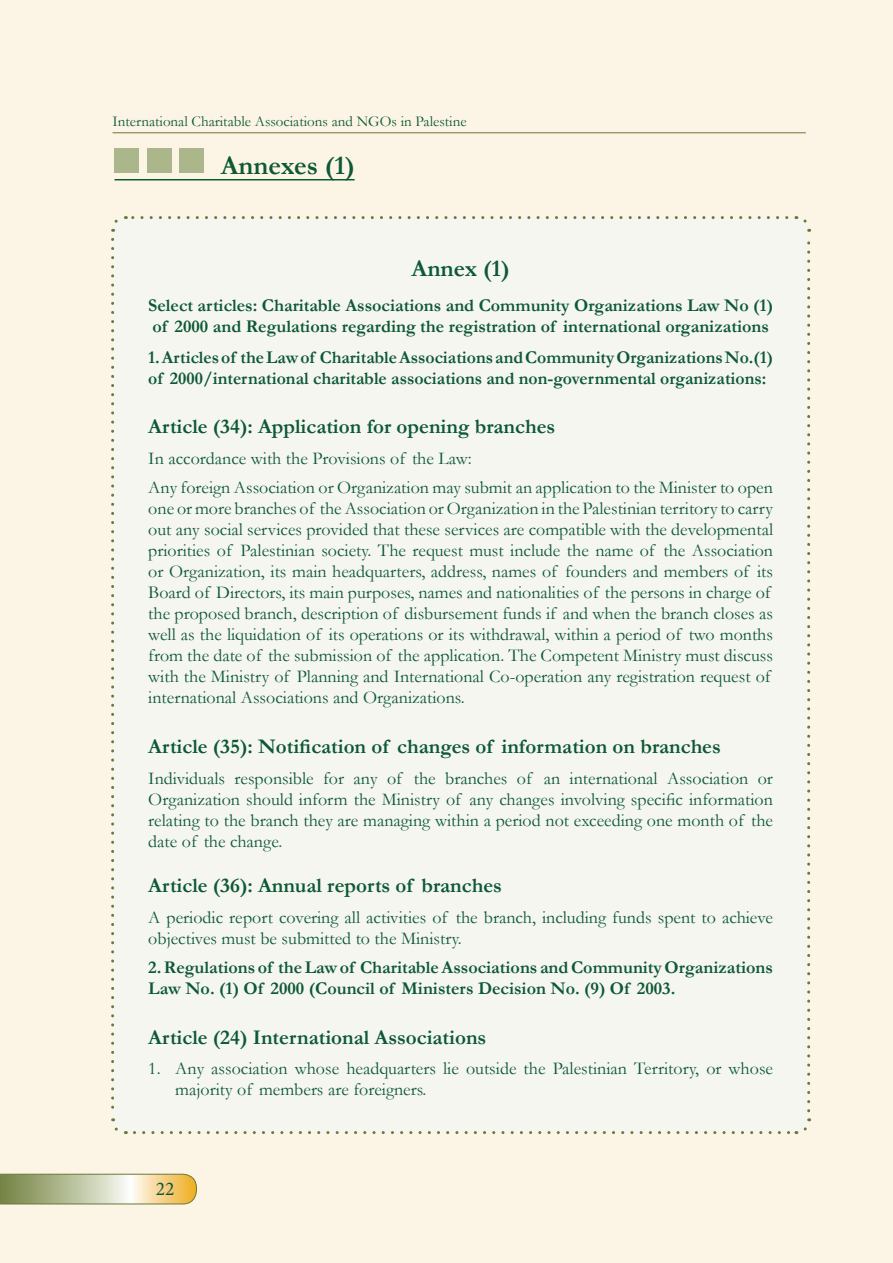
<style>
.page{position:relative;width:893px;height:1263px;background:#fcf5e6}
.page>*{position:absolute;margin:0;border:0;box-sizing:border-box;transform-origin:0 0}
.t1{font:700 27px "Garamond";color:#0d5835}
.t2{font:700 24px "Garamond";color:#0d5835}
.t3{font:700 21px "Garamond";color:#0d5835}
.t4{font:19.5px "Minion Pro";color:#0d5835}
.t5{font:18px/21px "Garamond";color:#0d5835}
.t6{font:700 18px/21px "Garamond";color:#0d5835}
.t7{font:15px "Garamond";color:#0d5835}
</style>
<div class="page">
<hr style="left:113px;top:133px;width:693px;height:1px;background:#697937">
<svg style="left:0;top:1174px;width:197px;height:30px"></svg>
<hr style="left:115px;top:179px;width:240px;height:1px;background:#0d5835">
<div style="left:179px;top:149px;width:25px;height:24px;background:#acb68b"></div>
<div style="left:147px;top:149px;width:25px;height:24px;background:#acb68b"></div>
<div style="left:114px;top:149px;width:25px;height:24px;background:#acb68b"></div>
<div style="left:113px;top:218px;width:696px;height:915px;background:#f5f6f0;border-radius:13px"></div>
<svg style="left:111px;top:239px;width:15px;height:895px"></svg>
<svg style="left:134px;top:1118px;width:678px;height:16px"></svg>
<svg style="left:796px;top:216px;width:14px;height:895px"></svg>
<svg style="left:111px;top:216px;width:676px;height:16px"></svg>
<p class="t7" style="left:113px;top:113px;width:356px">International Charitable Associations and NGOs in Palestine</p>
<h1 class="t1" style="left:221px;top:150px;width:135px">Annexes (1)</h1>
<h2 class="t2" style="left:412px;top:256px;width:99px">Annex (1)</h2>
<p class="t6" style="left:148px;top:294px;width:626px;line-height:21.6px">Select articles: Charitable Associations and Community Organizations Law No (1) of 2000 and Regulations regarding the registration of international organizations</p>
<p class="t6" style="left:148px;top:347px;width:626px">1. Articles of the Law of Charitable Associations and Community Organizations No.(1) of 2000/international charitable associations and non-governmental organizations:</p>
<p class="t3" style="left:148px;top:415px;width:408px">Article (34): Application for opening branches</p>
<p class="t5" style="left:148px;top:444px;width:626px;line-height:29.5px">In accordance with the Provisions of the Law:<br>Any foreign Association or Organization may submit an application to the Minister to open</p>
<p class="t5" style="left:148px;top:499px;width:626px">one or more branches of the Association or Organization in the Palestinian territory to carry out any social services provided that these services are compatible with the developmental priorities of Palestinian society. The request must include the name of the Association or Organization, its main headquarters, address, names of founders and members of its Board of Directors, its main purposes, names and nationalities of the persons in charge of the proposed branch, description of disbursement funds if and when the branch closes as well as the liquidation of its operations or its withdrawal, within a period of two months from the date of the submission of the application. The Competent Ministry must discuss with the Ministry of Planning and International Co-operation any registration request of international Associations and Organizations.</p>
<p class="t3" style="left:148px;top:735px;width:574px">Article (35): Notification of changes of information on branches</p>
<p class="t5" style="left:148px;top:768px;width:626px;text-align:justify">Individuals responsible for any of the branches of an international Association or Organization should inform the Ministry of any changes involving specific information relating to the branch they are managing within a period not exceeding one month of the date of the change.</p>
<p class="t3" style="left:148px;top:874px;width:355px">Article (36): Annual reports of branches</p>
<p class="t5" style="left:148px;top:907px;width:626px">A periodic report covering all activities of the branch, including funds spent to achieve objectives must be submitted to the Ministry.</p>
<p class="t6" style="left:148px;top:957px;width:626px">2. Regulations of the Law of Charitable Associations and Community Organizations<br>Law No. (1) Of 2000 (Council of Ministers Decision No. (9) Of 2003.</p>
<p class="t3" style="left:148px;top:1026px;width:340px">Article (24) International Associations</p>
<p class="t5" style="left:175px;top:1058px;width:599px;text-indent:-27px">1. Any association whose headquarters lie outside the Palestinian Territory, or whose majority of members are foreigners.</p>
<p class="t4" style="left:156px;top:1177px;width:20px">22</p>
</div>
